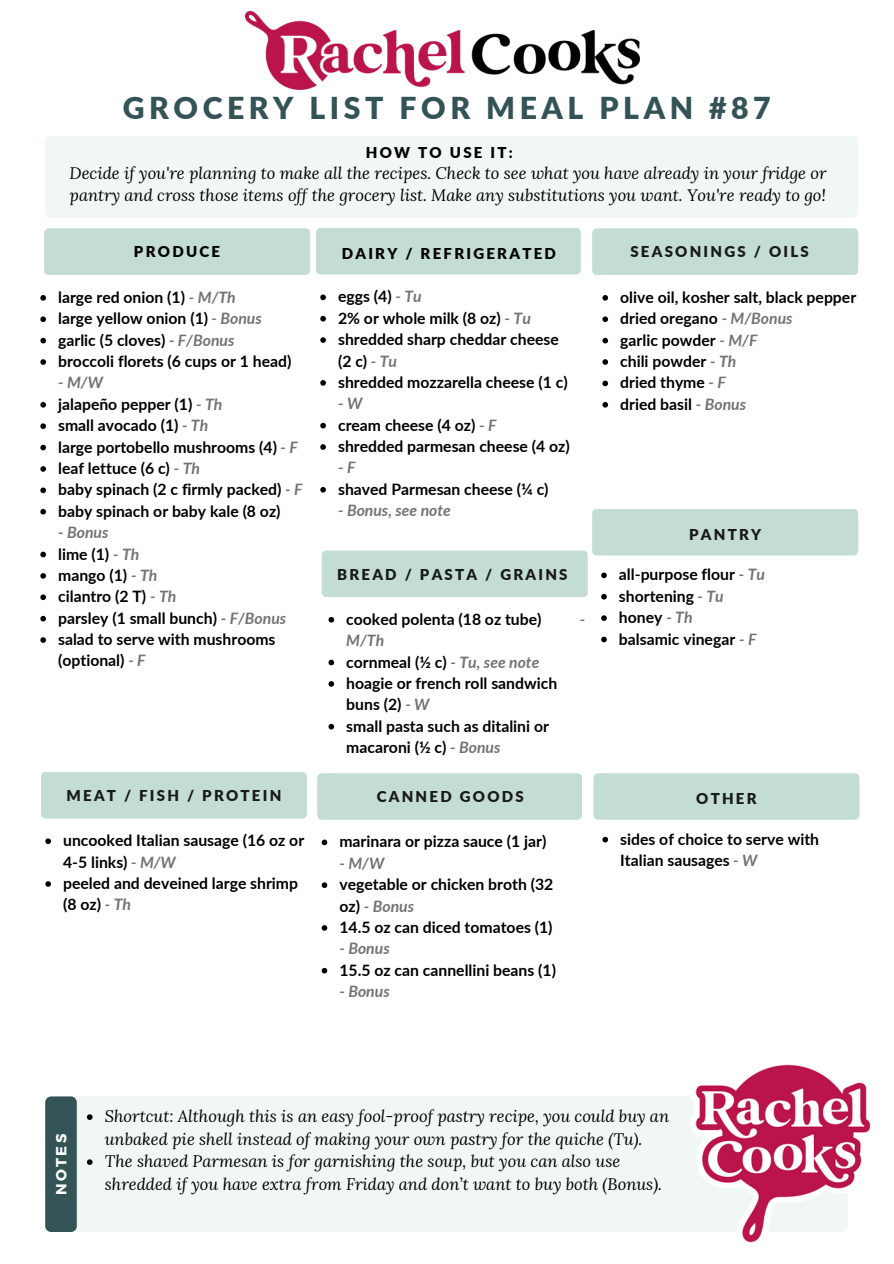
<style>
.page{position:relative;width:894px;height:1264px;background:#fff}
.page>*{position:absolute;margin:0;border:0;box-sizing:border-box;transform-origin:0 0}
.t1{font:900 30.15px "Lato";letter-spacing:.15em;color:#345356}
.t2{font:italic 16.5px/22.5px "Lora";color:#000}
.t3{font:700 15.75px/21.3px "Lato";color:#000}
.t4{font:italic 700 15.75px "Lato";color:#737373}
.t5{font:900 15px "Lato";letter-spacing:.15em;color:#19191a}
.t6{font:900 15px "Lato";letter-spacing:.15em;color:#000}
.t7{font:700 14.7px "Montserrat";letter-spacing:.15em;color:#fff}
.s1{font-style:italic;color:#737373}
</style>
<div class="page">
<div style="left:44px;top:228px;width:266px;height:47px;background:#c3ddd3"></div>
<div style="left:316px;top:228px;width:264px;height:46px;background:#c3ddd3"></div>
<div style="left:592px;top:228px;width:266px;height:47px;background:#c3ddd3"></div>
<div style="left:41px;top:772px;width:266px;height:46px;background:#c3ddd3"></div>
<svg style="left:320px;top:294px;width:6px;height:6px"></svg>
<svg style="left:320px;top:316px;width:6px;height:5px"></svg>
<svg style="left:320px;top:337px;width:6px;height:6px"></svg>
<svg style="left:320px;top:380px;width:6px;height:5px"></svg>
<svg style="left:320px;top:423px;width:6px;height:5px"></svg>
<svg style="left:320px;top:444px;width:6px;height:6px"></svg>
<svg style="left:320px;top:487px;width:6px;height:5px"></svg>
<svg style="left:45px;top:838px;width:6px;height:6px"></svg>
<svg style="left:45px;top:881px;width:6px;height:5px"></svg>
<svg style="left:602px;top:295px;width:6px;height:6px"></svg>
<svg style="left:602px;top:316px;width:6px;height:6px"></svg>
<svg style="left:602px;top:338px;width:6px;height:5px"></svg>
<svg style="left:602px;top:359px;width:6px;height:6px"></svg>
<svg style="left:602px;top:380px;width:6px;height:6px"></svg>
<svg style="left:602px;top:402px;width:6px;height:5px"></svg>
<svg style="left:328px;top:617px;width:6px;height:5px"></svg>
<svg style="left:328px;top:659px;width:6px;height:6px"></svg>
<svg style="left:328px;top:681px;width:6px;height:5px"></svg>
<svg style="left:328px;top:724px;width:6px;height:5px"></svg>
<svg style="left:321px;top:509px;width:537px;height:90px"></svg>
<svg style="left:601px;top:615px;width:5px;height:6px"></svg>
<svg style="left:601px;top:636px;width:5px;height:6px"></svg>
<div style="left:46px;top:1096px;width:801px;height:135px;background:#f0f7f4;border-radius:7px"></div>
<div style="left:45px;top:1096px;width:32px;height:135px;background:#345356;border-radius:6px"></div>
<svg style="left:87px;top:1114px;width:5px;height:5px"></svg>
<svg style="left:87px;top:1159px;width:5px;height:5px"></svg>
<img style="left:245px;top:12px;width:394px;height:77px">
<div style="left:317px;top:773px;width:265px;height:46px;background:#c3ddd3"></div>
<svg style="left:321px;top:839px;width:6px;height:6px"></svg>
<svg style="left:321px;top:882px;width:6px;height:6px"></svg>
<svg style="left:321px;top:925px;width:6px;height:5px"></svg>
<svg style="left:321px;top:967px;width:6px;height:6px"></svg>
<img style="left:690px;top:1064px;width:181px;height:179px">
<div style="left:593px;top:773px;width:266px;height:46px;background:#c3ddd3"></div>
<svg style="left:602px;top:836px;width:6px;height:6px"></svg>
<div style="left:45px;top:136px;width:813px;height:82px;background:#f0f7f4"></div>
<svg style="left:40px;top:295px;width:6px;height:6px"></svg>
<svg style="left:40px;top:316px;width:6px;height:6px"></svg>
<svg style="left:40px;top:338px;width:6px;height:5px"></svg>
<svg style="left:40px;top:359px;width:6px;height:6px"></svg>
<svg style="left:40px;top:402px;width:6px;height:5px"></svg>
<svg style="left:40px;top:423px;width:6px;height:6px"></svg>
<svg style="left:40px;top:445px;width:6px;height:5px"></svg>
<svg style="left:40px;top:466px;width:6px;height:6px"></svg>
<svg style="left:40px;top:487px;width:6px;height:6px"></svg>
<svg style="left:40px;top:509px;width:6px;height:5px"></svg>
<svg style="left:40px;top:551px;width:6px;height:6px"></svg>
<svg style="left:40px;top:573px;width:6px;height:5px"></svg>
<svg style="left:40px;top:594px;width:6px;height:6px"></svg>
<svg style="left:40px;top:616px;width:6px;height:5px"></svg>
<svg style="left:40px;top:637px;width:6px;height:6px"></svg>
<p class="t1" style="left:123px;top:89px;width:649px">GROCERY LIST FOR MEAL PLAN #87</p>
<p class="t6" style="left:366px;top:143px;width:148px">HOW TO USE IT:</p>
<p class="t2" style="left:70px;top:161px;width:758px">Decide if you're planning to make all the recipes. Check to see what you have already in your fridge or pantry and cross those items off the grocery list. Make any substitutions you want. You're ready to go!</p>
<p class="t6" style="left:134px;top:242px;width:88px">PRODUCE</p>
<h1 class="t6" style="left:342px;top:244px;width:216px">DAIRY / REFRIGERATED</h1>
<h2 class="t5" style="left:630px;top:242px;width:180px">SEASONINGS / OILS</h2>
<p class="t3" style="left:58px;top:286px;width:179px">large red onion (1) <span class="s1">- M/Th</span></p>
<h2 class="t3" style="left:58px;top:307px;width:205px">large yellow onion (1) <span class="s1">- Bonus</span></h2>
<h2 class="t3" style="left:58px;top:329px;width:178px">garlic (5 cloves) <span class="s1">- F/Bonus</span></h2>
<h2 class="t3" style="left:58px;top:350px;width:235px">broccoli florets (6 cups or 1 head)</h2>
<h2 class="t4" style="left:58px;top:373px;width:46px">- M/W</h2>
<p class="t3" style="left:58px;top:393px;width:166px">jalapeño pepper (1) <span class="s1">- Th</span></p>
<p class="t3" style="left:58px;top:414px;width:151px">small avocado (1) <span class="s1">- Th</span></p>
<p class="t3" style="left:58px;top:436px;width:241px">large portobello mushrooms (4) <span class="s1">- F</span></p>
<p class="t3" style="left:58px;top:457px;width:143px">leaf lettuce (6 c) <span class="s1">- Th</span></p>
<p class="t3" style="left:58px;top:478px;width:246px">baby spinach (2 c firmly packed) <span class="s1">- F</span></p>
<p class="t3" style="left:58px;top:500px;width:224px">baby spinach or baby kale (8 oz)</p>
<p class="t4" style="left:58px;top:522px;width:52px">- Bonus</p>
<p class="t3" style="left:58px;top:543px;width:83px">lime (1) <span class="s1">- Th</span></p>
<p class="t3" style="left:58px;top:564px;width:101px">mango (1) <span class="s1">- Th</span></p>
<p class="t3" style="left:58px;top:585px;width:120px">cilantro (2 T) <span class="s1">- Th</span></p>
<p class="t3" style="left:58px;top:607px;width:229px">parsley (1 small bunch) <span class="s1">- F/Bonus</span></p>
<p class="t3" style="left:58px;top:628px;width:219px">salad to serve with mushrooms (optional) <span class="s1">- F</span></p>
<h3 class="t5" style="left:66px;top:785px;width:216px">MEAT / FISH / PROTEIN</h3>
<p class="t3" style="left:63px;top:829px;width:242px">uncooked Italian sausage (16 oz or<br>4-5 links) <span class="s1">- M/W</span></p>
<p class="t3" style="left:63px;top:872px;width:236px">peeled and deveined large shrimp (8 oz) <span class="s1">- Th</span></p>
<h2 class="t3" style="left:338px;top:285px;width:85px">eggs (4) <span class="s1">- Tu</span></h2>
<p class="t3" style="left:338px;top:307px;width:194px">2% or whole milk (8 oz) <span class="s1">- Tu</span></p>
<p class="t3" style="left:338px;top:328px;width:222px">shredded sharp cheddar cheese (2 c) <span class="s1">-Tu</span></p>
<p class="t3" style="left:338px;top:371px;width:231px">shredded mozzarella cheese (1 c) <span class="s1">-W</span></p>
<p class="t3" style="left:338px;top:414px;width:160px">cream cheese (4 oz) <span class="s1">- F</span></p>
<p class="t3" style="left:338px;top:435px;width:233px">shredded parmesan cheese (4 oz) <span class="s1">-F</span></p>
<p class="t3" style="left:338px;top:478px;width:212px">shaved Parmesan cheese (¼ c)</p>
<p class="t4" style="left:338px;top:500px;width:114px">- Bonus, see note</p>
<h2 class="t5" style="left:337px;top:564px;width:232px">BREAD / PASTA / GRAINS</h2>
<p class="t3" style="left:346px;top:608px;width:197px">cooked polenta (18 oz tube)</p>
<p class="t4" style="left:579px;top:609px;width:7px">-</p>
<p class="t4" style="left:346px;top:630px;width:39px">M/Th</p>
<p class="t3" style="left:346px;top:651px;width:194px">cornmeal (½ c) <span class="s1">- Tu, see note</span></p>
<p class="t3" style="left:346px;top:672px;width:212px">hoagie or french roll sandwich buns (2) <span class="s1">- W</span></p>
<p class="t3" style="left:346px;top:715px;width:204px">small pasta such as ditalini or macaroni (½ c) <span class="s1">- Bonus</span></p>
<p class="t5" style="left:376px;top:787px;width:148px">CANNED GOODS</p>
<p class="t3" style="left:339px;top:830px;width:208px">marinara or pizza sauce (1 jar)</p>
<p class="t4" style="left:339px;top:853px;width:46px">- M/W</p>
<p class="t3" style="left:339px;top:873px;width:215px">vegetable or chicken broth (32 oz) <span class="s1">- Bonus</span></p>
<p class="t3" style="left:339px;top:916px;width:215px">14.5 oz can diced tomatoes (1)</p>
<p class="t4" style="left:339px;top:938px;width:52px">- Bonus</p>
<p class="t3" style="left:339px;top:959px;width:218px">15.5 oz can cannellini beans (1)</p>
<p class="t4" style="left:339px;top:981px;width:52px">- Bonus</p>
<p class="t3" style="left:620px;top:286px;width:237px">olive oil, kosher salt, black pepper</p>
<p class="t3" style="left:620px;top:307px;width:174px">dried oregano <span class="s1">- M/Bonus</span></p>
<p class="t3" style="left:620px;top:329px;width:139px">garlic powder <span class="s1">- M/F</span></p>
<p class="t3" style="left:620px;top:350px;width:118px">chili powder <span class="s1">- Th</span></p>
<p class="t3" style="left:620px;top:372px;width:107px">dried thyme <span class="s1">- F</span></p>
<p class="t3" style="left:620px;top:393px;width:127px">dried basil <span class="s1">- Bonus</span></p>
<h2 class="t5" style="left:689px;top:525px;width:74px">PANTRY</h2>
<p class="t3" style="left:618px;top:563px;width:147px">all-purpose flour <span class="s1">- Tu</span></p>
<p class="t3" style="left:618px;top:585px;width:106px">shortening <span class="s1">- Tu</span></p>
<p class="t3" style="left:618px;top:606px;width:75px">honey <span class="s1">- Th</span></p>
<p class="t3" style="left:618px;top:628px;width:139px">balsamic vinegar <span class="s1">- F</span></p>
<h2 class="t5" style="left:696px;top:789px;width:62px">OTHER</h2>
<p class="t3" style="left:620px;top:828px;width:200px">sides of choice to serve with<br>Italian sausages <span class="s1">- W</span></p>
<h2 class="t7" style="left:52px;top:1194px;width:62px;rotate:-90deg">NOTES</h2>
<p class="t2" style="left:105px;top:1104px;width:565px">Shortcut: Although this is an easy fool-proof pastry recipe, you could buy an unbaked pie shell instead of making your own pastry for the quiche (Tu).</p>
<p class="t2" style="left:105px;top:1149px;width:558px">The shaved Parmesan is for garnishing the soup, but you can also use shredded if you have extra from Friday and don’t want to buy both (Bonus).</p>
</div>
